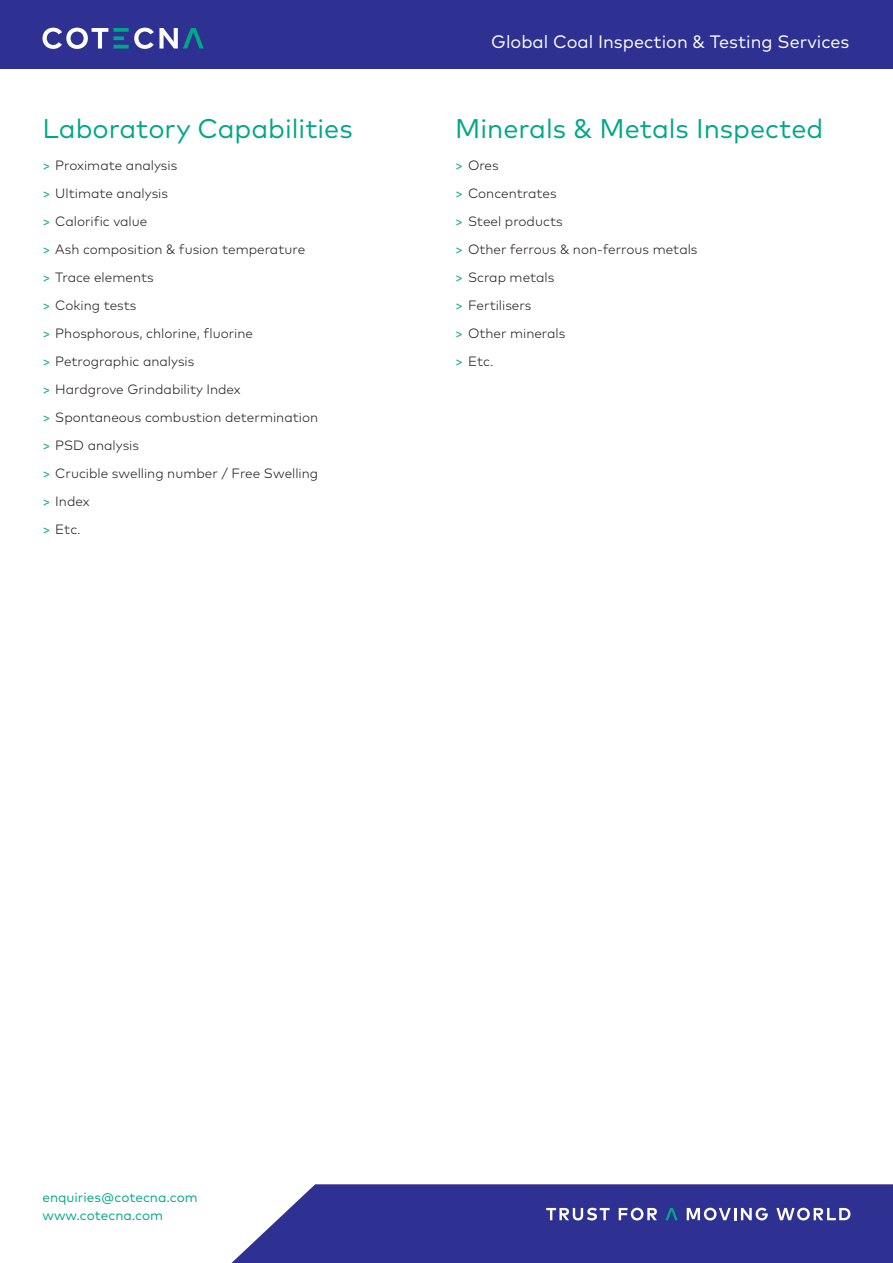
<style>
.page{position:relative;width:893px;height:1263px;background:#fff}
.page>*{position:absolute;margin:0;border:0;box-sizing:border-box;transform-origin:0 0}
.t1{font:27px "Mark Pro";color:#00a787}
.t2{font:18px "Mark Pro";color:#fff}
.t3{font:300 13.5px/28px "Mark Pro";color:#231f20}
.t4{font:13.5px/18px "Mark Pro";color:#00a787}
.s1{font-weight:400;color:#00a787}
</style>
<div class="page">
<div style="left:0;top:0;width:893px;height:68px;background:#2e3092"></div>
<svg style="left:43px;top:28px;width:161px;height:21px"></svg>
<svg style="left:231px;top:1184px;width:662px;height:79px;background:#3d3f9a"></svg>
<svg style="left:665px;top:1208px;width:13px;height:12px"></svg>
<svg style="left:546px;top:1208px;width:64px;height:12px"></svg>
<svg style="left:619px;top:1208px;width:38px;height:12px"></svg>
<svg style="left:687px;top:1208px;width:81px;height:12px"></svg>
<svg style="left:776px;top:1208px;width:74px;height:12px"></svg>
<h1 class="t1" style="left:43px;top:108px;width:312px">Laboratory Capabilities</h1>
<p class="t3" style="left:43px;top:150px;width:277px"><span class="s1">&gt;</span> Proximate analysis<br><span class="s1">&gt;</span> Ultimate analysis<br><span class="s1">&gt;</span> Calorific value<br><span class="s1">&gt;</span> Ash composition &amp; fusion temperature<br><span class="s1">&gt;</span> Trace elements<br><span class="s1">&gt;</span> Coking tests<br><span class="s1">&gt;</span> Phosphorous, chlorine, fluorine<br><span class="s1">&gt;</span> Petrographic analysis<br><span class="s1">&gt;</span> Hardgrove Grindability Index<br><span class="s1">&gt;</span> Spontaneous combustion determination <span class="s1">&gt;</span> PSD analysis<br><span class="s1">&gt;</span> Crucible swelling number / Free Swelling <span class="s1">&gt;</span> Index<br><span class="s1">&gt;</span> Etc.</p>
<h2 class="t2" style="left:491px;top:29px;width:360px">Global Coal Inspection &amp; Testing Services</h2>
<h1 class="t1" style="left:455px;top:108px;width:370px">Minerals &amp; Metals Inspected</h1>
<p class="t3" style="left:455px;top:150px;width:244px"><span class="s1">&gt;</span> Ores<br><span class="s1">&gt;</span> Concentrates<br><span class="s1">&gt;</span> Steel products<br><span class="s1">&gt;</span> Other ferrous &amp; non-ferrous metals <span class="s1">&gt;</span> Scrap metals<br><span class="s1">&gt;</span> Fertilisers<br><span class="s1">&gt;</span> Other minerals<br><span class="s1">&gt;</span> Etc.</p>
<p class="t4" style="left:43px;top:1187px;width:157px">enquiries@cotecna.com www.cotecna.com</p>
</div>
